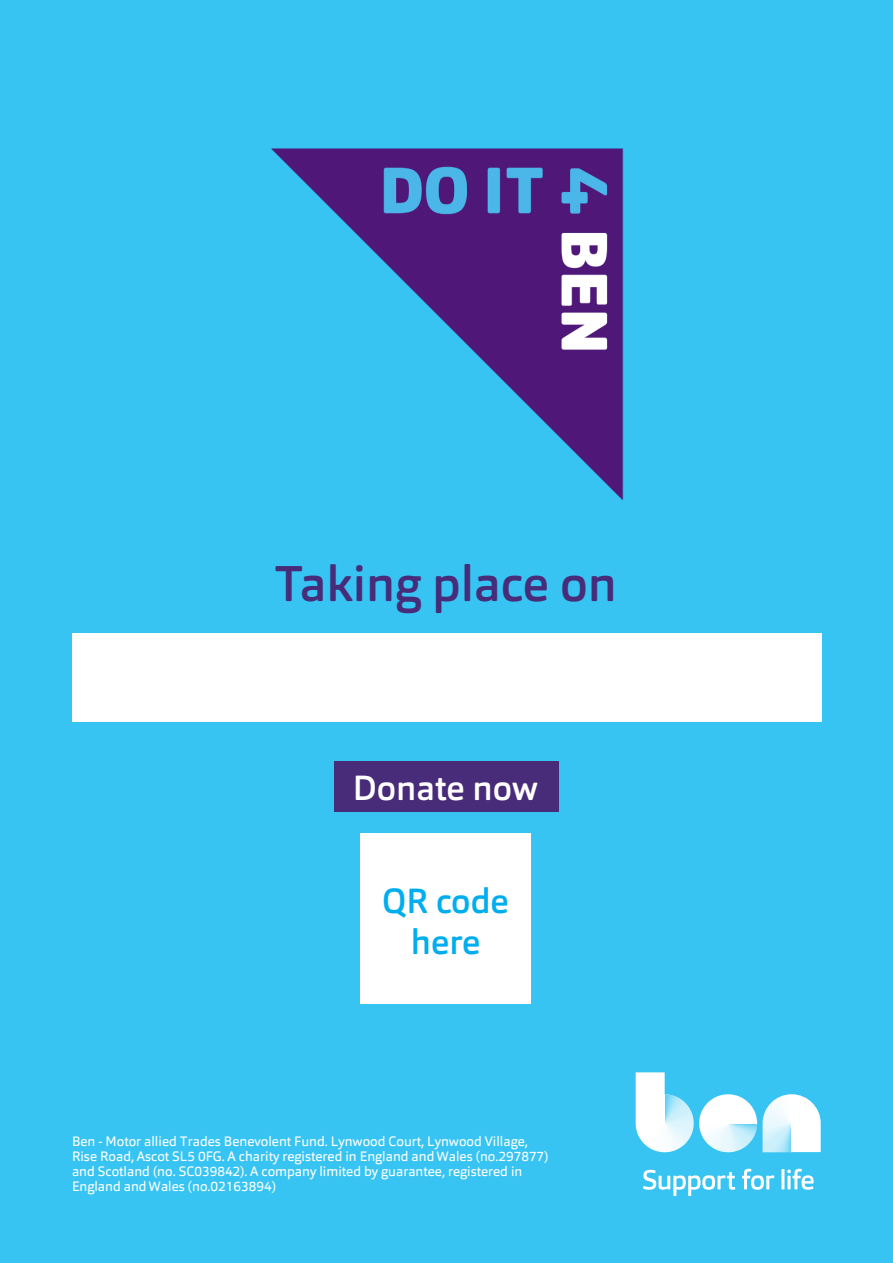
<style>
.page{position:relative;width:893px;height:1263px;background:#38c4f2}
.page>*{position:absolute;margin:0;border:0;box-sizing:border-box;transform-origin:0 0}
.t1{font:500 49.5px "Orgon";color:#482c79}
.t2{font:500 34.5px/41.4px "Orgon";color:#00aeef;text-align:center}
.t3{font:500 34.5px "Orgon";color:#fff}
.t4{font:13.5px/15px "Orgon";color:#fff}
</style>
<div class="page">
<div style="left:335px;top:762px;width:224px;height:50px;background:#482c79"></div>
<img style="left:271px;top:149px;width:352px;height:352px">
<svg style="left:763px;top:1094px;width:58px;height:58px;background:#d8f3fc"></svg>
<svg style="left:636px;top:1072px;width:121px;height:80px"></svg>
<svg style="left:643px;top:1170px;width:92px;height:26px"></svg>
<svg style="left:742px;top:1169px;width:32px;height:21px"></svg>
<hr style="left:781px;top:1169px;width:3px;height:20px;background:#fff">
<svg style="left:787px;top:1169px;width:27px;height:21px"></svg>
<div style="left:72px;top:633px;width:750px;height:89px;background:#fff"></div>
<div style="left:361px;top:833px;width:170px;height:170px;background:#fff"></div>
<p class="t1" style="left:274px;top:552px;width:344px">Taking place on</p>
<p class="t3" style="left:353px;top:766px;width:187px">Donate now</p>
<p class="t2" style="left:382px;top:880px;width:128px">QR code here</p>
<p class="t4" style="left:72px;top:1134px;width:478px">Ben - Motor allied Trades Benevolent Fund. Lynwood Court, Lynwood Village, Rise Road, Ascot SL5 0FG. A charity registered in England and Wales (no.297877) and Scotland (no. SC039842). A company limited by guarantee, registered in England and Wales (no.02163894)</p>
</div>
